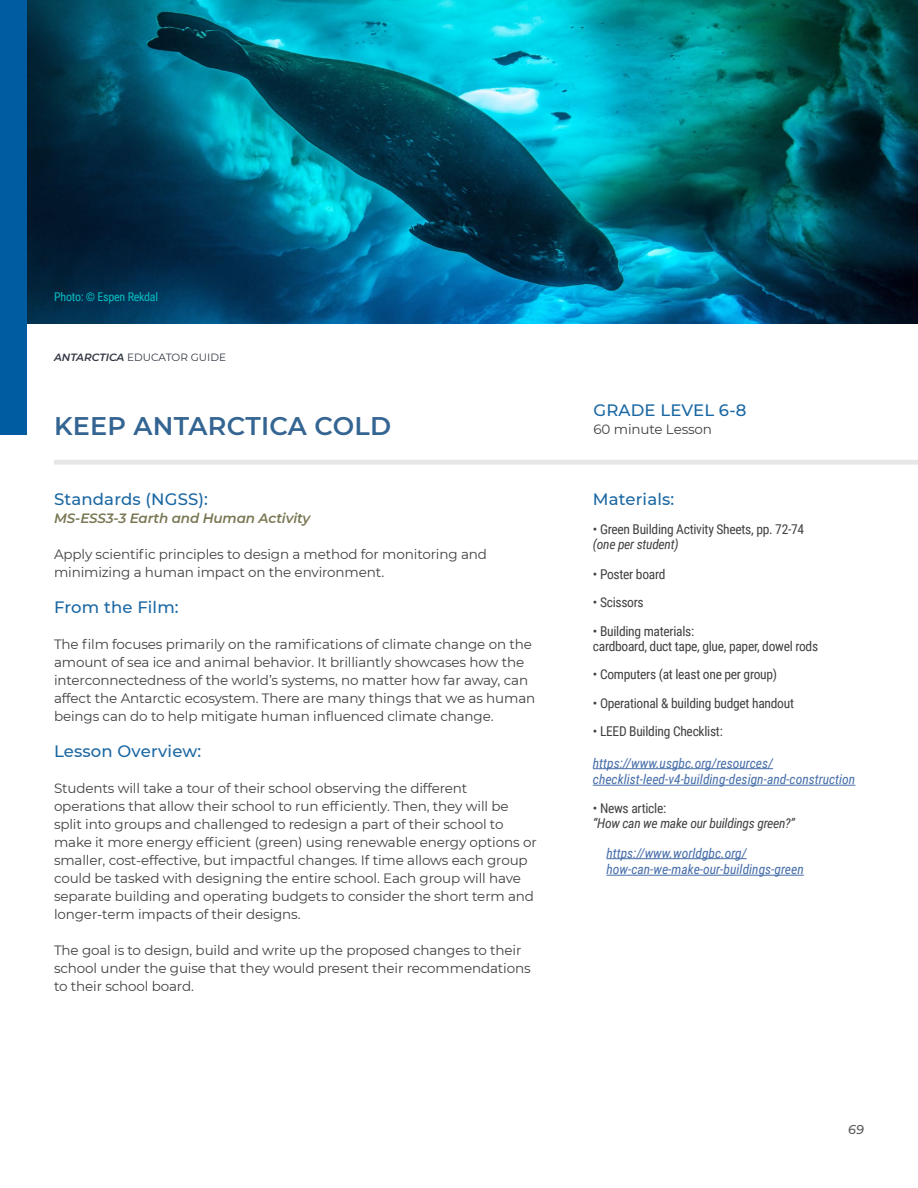
<style>
.page{position:relative;width:918px;height:1188px;background:#fff}
.page>*{position:absolute;margin:0;border:0;box-sizing:border-box;transform-origin:0 0}
.t1{font:600 25.5px "Montserrat";letter-spacing:.01em;color:#346592}
.BodyCopy{font:500 16.5px "Montserrat";letter-spacing:.01em;color:#1a67a3}
.GrayHead2{font:500 16.5px "Montserrat";letter-spacing:.01em;color:#1a67a3}
.BodyCopy-2{font:13.5px/18px "Montserrat";letter-spacing:-.01em;color:#414042}
.BodyCopy-3{font:13.5px/15px "Roboto Condensed";letter-spacing:-.02em;color:#414042}
.BodyCopy-4{font:italic 13.5px/16.5px "Roboto Condensed";color:#456da9}
.Questions{font:italic 13.5px/16.5px "Roboto Condensed";color:#456da9}
.BodyCopy-5{font:italic 13.5px/15px "Roboto Condensed";letter-spacing:-.02em;color:#414042}
.BodyCopy-6{font:italic 600 13.5px "Montserrat";letter-spacing:-.01em;color:#7a7754}
.GrayHead2-2{font:13.5px "Montserrat";letter-spacing:-.01em;color:#414042}
.t2{font:italic 500 12.75px "Montserrat";color:#58595b}
.Questions-2{font:12px "Roboto Condensed";letter-spacing:-.02em;color:#08bcc1}
.t3{font:10.5px "Montserrat";color:#303542}
.s1{font-weight:600;font-style:italic}
.s2{font-style:italic}
.s3{font-style:normal}
</style>
<div class="page">
<img style="left:27px;top:0;width:891px;height:324px">
<hr style="left:54px;top:460px;width:864px;height:4px;background:#e6e7e8">
<hr style="left:593px;top:768px;width:180px;height:1px;background:#456da9">
<hr style="left:593px;top:785px;width:262px;height:1px;background:#456da9">
<hr style="left:606px;top:858px;width:141px;height:1px;background:#456da9">
<hr style="left:606px;top:875px;width:198px;height:1px;background:#456da9">
<div style="left:0;top:0;width:27px;height:434px;background:#005ca1"></div>
<p class="Questions-2" style="left:54px;top:288px;width:106px">Photo: © Espen Rekdal</p>
<p class="t3" style="left:54px;top:350px;width:174px"><span class="s1">ANTARCTICA</span> EDUCATOR GUIDE</p>
<p class="t1" style="left:54px;top:408px;width:339px">KEEP ANTARCTICA COLD</p>
<p class="BodyCopy" style="left:54px;top:488px;width:156px">Standards (NGSS):</p>
<p class="BodyCopy-6" style="left:54px;top:509px;width:258px">MS-ESS3-3 Earth and Human Activity</p>
<p class="BodyCopy-2" style="left:54px;top:545px;width:435px">Apply scientific principles to design a method for monitoring and minimizing a human impact on the environment.</p>
<p class="BodyCopy" style="left:54px;top:596px;width:126px">From the Film:</p>
<p class="BodyCopy-2" style="left:54px;top:635px;width:483px">The film focuses primarily on the ramifications of climate change on the amount of sea ice and animal behavior. It brilliantly showcases how the interconnectedness of the world’s systems, no matter how far away, can affect the Antarctic ecosystem. There are many things that we as human beings can do to help mitigate human influenced climate change.</p>
<p class="BodyCopy" style="left:54px;top:740px;width:149px">Lesson Overview:</p>
<p class="BodyCopy-2" style="left:54px;top:779px;width:484px">Students will take a tour of their school observing the different operations that allow their school to run efficiently. Then, they will be split into groups and challenged to redesign a part of their school to make it more energy efficient (green) using renewable energy options or smaller, cost-effective, but impactful changes. If time allows each group could be tasked with designing the entire school. Each group will have separate building and operating budgets to consider the short term and longer-term impacts of their designs.</p>
<p class="BodyCopy-2" style="left:54px;top:941px;width:478px">The goal is to design, build and write up the proposed changes to their school under the guise that they would present their recommendations to their school board.</p>
<p class="GrayHead2" style="left:594px;top:398px;width:154px">GRADE LEVEL 6-8</p>
<p class="GrayHead2-2" style="left:594px;top:419px;width:120px">60 minute Lesson</p>
<p class="BodyCopy" style="left:593px;top:488px;width:83px">Materials:</p>
<p class="BodyCopy-3" style="left:593px;top:521px;width:213px">• Green Building Activity Sheets, pp. 72-74 <span class="s2">(one per student)</span></p>
<p class="BodyCopy-3" style="left:593px;top:566px;width:74px">• Poster board</p>
<p class="BodyCopy-3" style="left:593px;top:594px;width:52px">• Scissors</p>
<p class="BodyCopy-3" style="left:593px;top:623px;width:227px">• Building materials:<br>cardboard, duct tape, glue, paper, dowel rods</p>
<p class="BodyCopy-3" style="left:593px;top:666px;width:186px">• Computers (at least one per group)</p>
<p class="BodyCopy-3" style="left:593px;top:695px;width:203px">• Operational &amp; building budget handout</p>
<p class="BodyCopy-3" style="left:593px;top:723px;width:131px">• LEED Building Checklist:</p>
<p class="BodyCopy-4" style="left:593px;top:754px;width:264px">https://www.usgbc.org/resources/ checklist-leed-v4-building-design-and-construction</p>
<p class="BodyCopy-5" style="left:593px;top:800px;width:204px"><span class="s3">• News article:<br></span>“How can we make our buildings green?”</p>
<p class="Questions" style="left:606px;top:844px;width:199px">https://www.worldgbc.org/ how-can-we-make-our-buildings-green</p>
<p class="t2" style="left:848px;top:1120px;width:17px">69</p>
</div>
